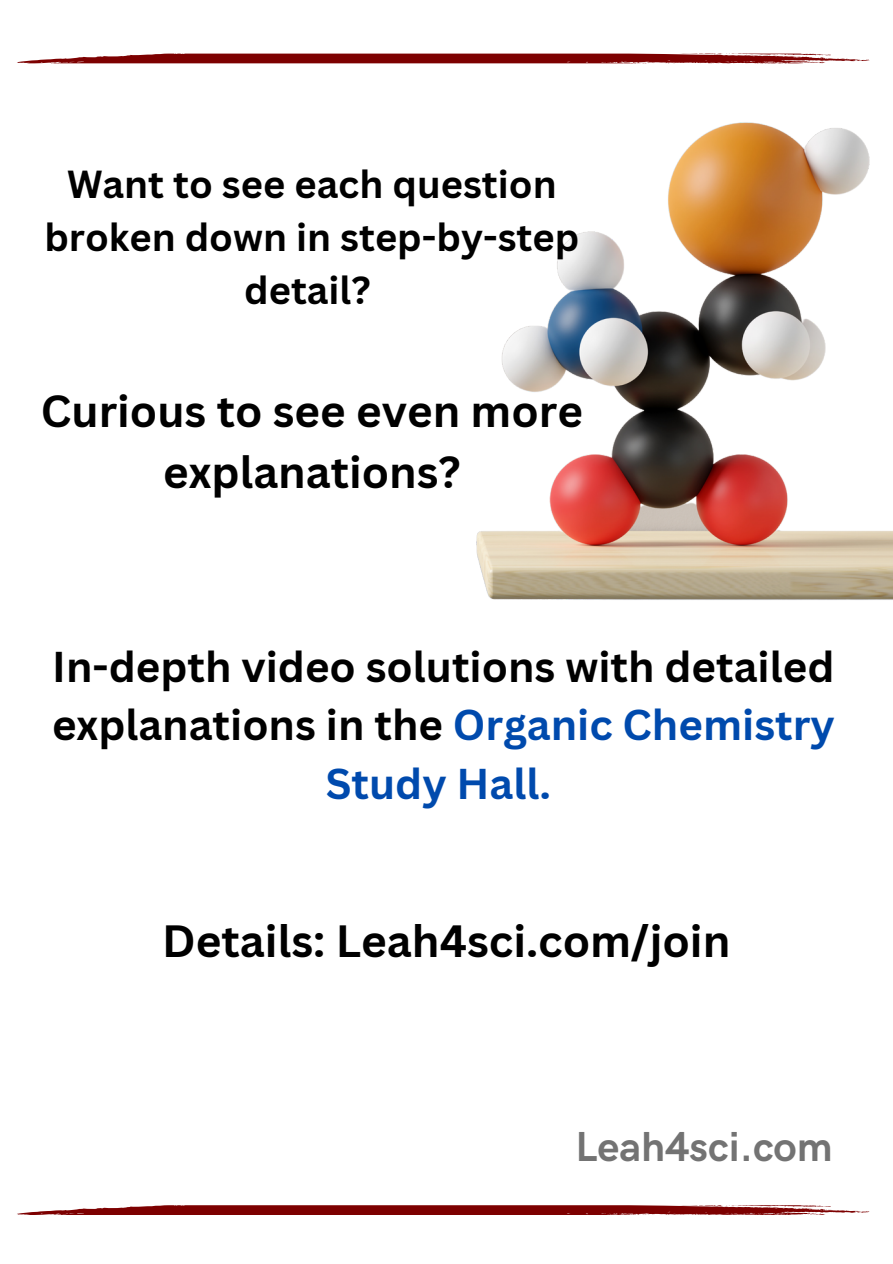
<style>
.page{position:relative;width:893px;height:1264px;background:#fff}
.page>*{position:absolute;margin:0;border:0;box-sizing:border-box;transform-origin:0 0}
.t1{font:700 43.95px "Canva Sans";color:#000}
.t2{font:700 43.8px/60.4px "Canva Sans";color:#000;text-align:center}
.t3{font:700 42px/58.5px "Canva Sans";color:#000;text-align:center}
.t4{font:700 42px "HK Grotesk Pro";color:#737373}
.t5{font:700 38.1px/52.9px "Canva Sans";color:#000;text-align:center}
.s1{color:#004aad}
</style>
<div class="page">
<img style="left:161px;top:53px;width:731px;height:547px">
<svg style="left:17px;top:54px;width:852px;height:10px;background:#983636"></svg>
<svg style="left:17px;top:1205px;width:852px;height:10px;background:#952f2f"></svg>
<p class="t5" style="left:44px;top:156px;width:536px">Want to see each question broken down in step-by-step detail?</p>
<p class="t2" style="left:41px;top:380px;width:543px">Curious to see even more explanations?</p>
<p class="t3" style="left:52px;top:636px;width:784px">In-depth video solutions with detailed explanations in the <span class="s1">Organic Chemistry<br>Study Hall.</span></p>
<p class="t1" style="left:162px;top:910px;width:569px">Details: Leah4sci.com/join</p>
<p class="t4" style="left:575px;top:1122px;width:258px">Leah4sci.com</p>
</div>
